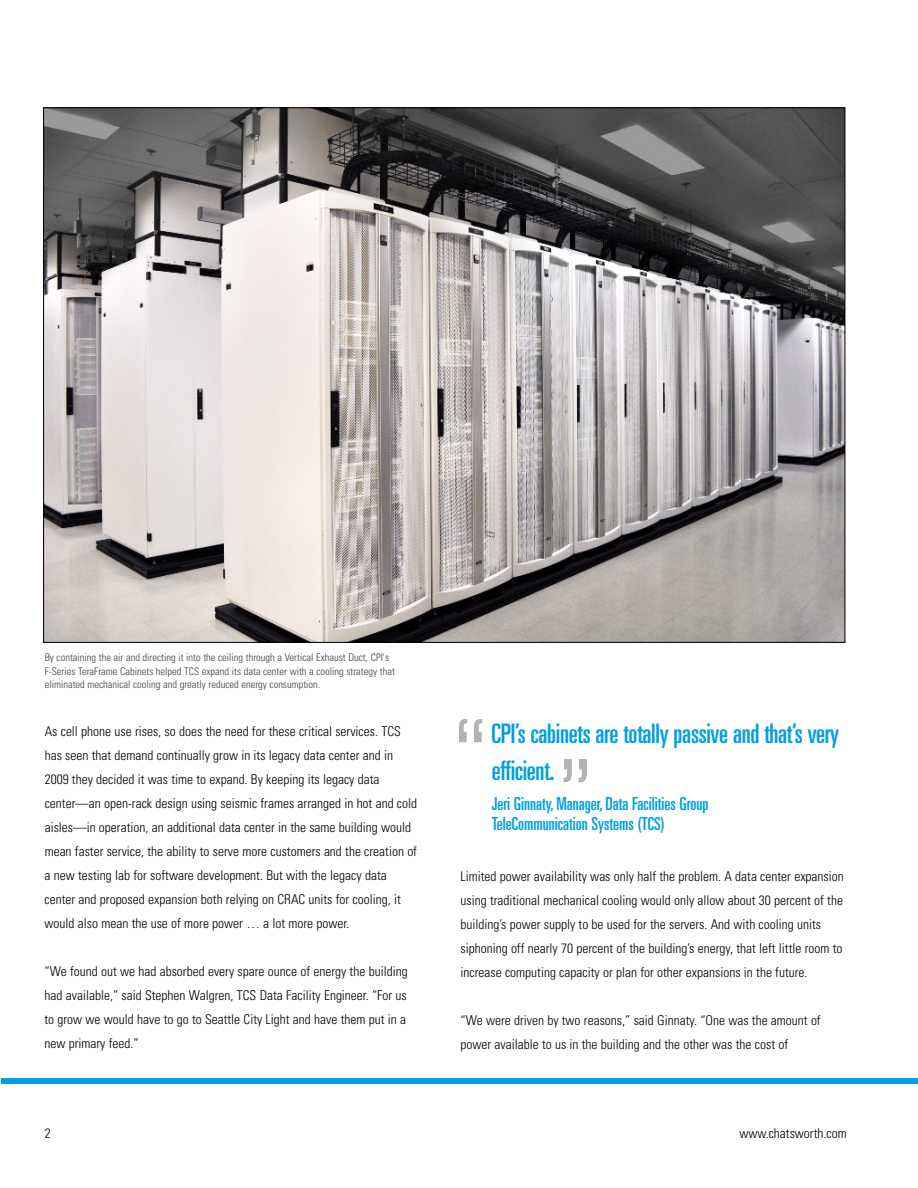
<style>
.page{position:relative;width:918px;height:1188px;background:#fff}
.page>*{position:absolute;margin:0;border:0;box-sizing:border-box;transform-origin:0 0}
.t1{font:ultra-condensed 27px/37.5px "Univers LT Std";letter-spacing:-.01em;color:#009ee3}
.t2{font:ultra-condensed 18px/19.5px "Univers LT Std";color:#009ee3}
.t3{font:300 condensed 13.5px/24px "Univers LT Std";color:#000}
.t4{font:300 condensed 10.5px/13.5px "Univers LT Std";color:#404040}
</style>
<div class="page">
<div style="left:1px;top:1078px;width:917px;height:5px;background:#009ee3"></div>
<svg style="left:459px;top:719px;width:23px;height:23px"></svg>
<svg style="left:564px;top:759px;width:23px;height:23px"></svg>
<img style="left:45px;top:109px;width:798px;height:532px">
<p class="t4" style="left:45px;top:652px;width:352px">By containing the air and directing it into the ceiling through a Vertical Exhaust Duct, CPI's<br>F-Series TeraFrame Cabinets helped TCS expand its data center with a cooling strategy that eliminated mechanical cooling and greatly reduced energy consumption.</p>
<p class="t3" style="left:45px;top:720px;width:374px">As cell phone use rises, so does the need for these critical services. TCS has seen that demand continually grow in its legacy data center and in 2009 they decided it was time to expand. By keeping its legacy data center—an open-rack design using seismic frames arranged in hot and cold aisles—in operation, an additional data center in the same building would mean faster service, the ability to serve more customers and the creation of a new testing lab for software development. But with the legacy data center and proposed expansion both relying on CRAC units for cooling, it would also mean the use of more power … a lot more power.</p>
<p class="t3" style="left:44px;top:960px;width:365px;text-align:justify">“We found out we had absorbed every spare ounce of energy the building had available,” said Stephen Walgren, TCS Data Facility Engineer. “For us to grow we would have to go to Seattle City Light and have them put in a new primary feed.”</p>
<h1 class="t1" style="left:492px;top:717px;width:349px">CPI’s cabinets are totally passive and that’s very efficient.</h1>
<h2 class="t2" style="left:492px;top:796px;width:218px">Jeri Ginnaty, Manager, Data Facilities Group<br>TeleCommunication Systems (TCS)</h2>
<p class="t3" style="left:460px;top:865px;width:385px">Limited power availability was only half the problem. A data center expansion using traditional mechanical cooling would only allow about 30 percent of the building’s power supply to be used for the servers. And with cooling units siphoning off nearly 70 percent of the building’s energy, that left little room to increase computing capacity or plan for other expansions in the future.</p>
<p class="t3" style="left:460px;top:1009px;width:362px">“We were driven by two reasons,” said Ginnaty. “One was the amount of power available to us in the building and the other was the cost of</p>
<p class="t3" style="left:45px;top:1122px;width:7px">2</p>
<p class="t3" style="left:739px;top:1122px;width:109px">www.chatsworth.com</p>
</div>
